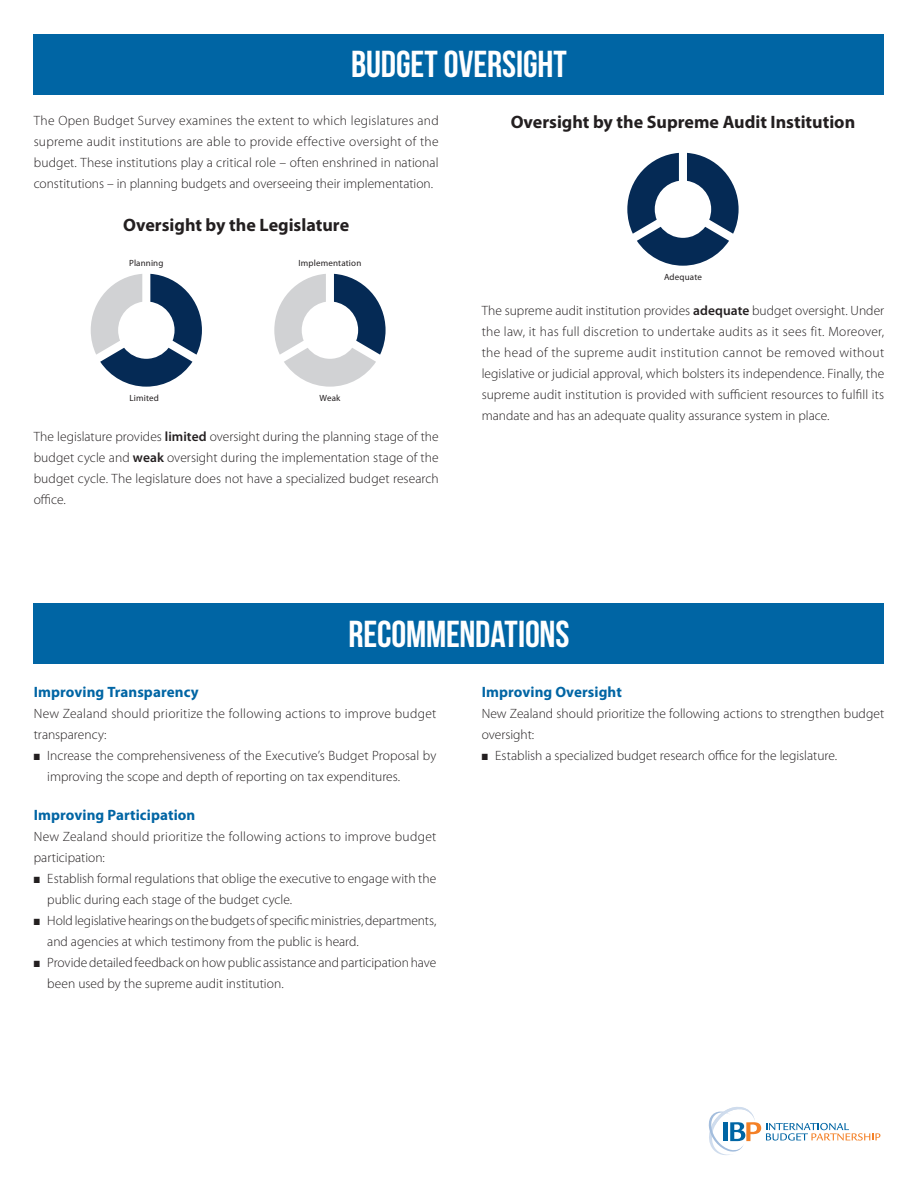
<style>
.page{position:relative;width:918px;height:1188px;background:#fff}
.page>*{position:absolute;margin:0;border:0;box-sizing:border-box;transform-origin:0 0}
.TX_H1{font:37.5px "Bebas Neue";letter-spacing:-.005em;color:#fff}
.TX_H2{font:700 18px "Myriad Pro";color:#231f20}
.TX_H3{font:700 15px "Myriad Pro";letter-spacing:.005em;color:#0065a4}
.TEXT{font:300 13.5px/21px "Myriad Pro";color:#231f20}
.TEXT-2{font:300 13.5px/21px "Myriad Pro";letter-spacing:.02em;color:#231f20}
.t1{font:9px "Myriad Pro";letter-spacing:.015em;color:#231f20}
.s1{font-weight:600}
</style>
<div class="page">
<svg style="left:708px;top:1107px;width:172px;height:48px"></svg>
<svg style="left:627px;top:153px;width:112px;height:113px"></svg>
<svg style="left:274px;top:274px;width:112px;height:113px"></svg>
<svg style="left:91px;top:274px;width:111px;height:113px"></svg>
<div style="left:34px;top:604px;width:850px;height:60px;background:#0065a4"></div>
<div style="left:34px;top:34px;width:850px;height:60px;background:#0065a4"></div>
<p class="TX_H1" style="left:351px;top:44px;width:217px">BUDGET OVERSIGHT</p>
<p class="TEXT" style="left:34px;top:110px;width:407px;text-align:justify">The Open Budget Survey examines the extent to which legislatures and supreme audit institutions are able to provide effective oversight of the budget. These institutions play a critical role – often enshrined in national constitutions – in planning budgets and overseeing their implementation.</p>
<p class="TX_H2" style="left:123px;top:213px;width:228px">Oversight by the Legislature</p>
<p class="t1" style="left:129px;top:257px;width:36px">Planning</p>
<p class="t1" style="left:129px;top:392px;width:31px">Limited</p>
<p class="t1" style="left:299px;top:257px;width:64px">Implementation</p>
<p class="t1" style="left:319px;top:392px;width:22px">Weak</p>
<p class="TEXT" style="left:34px;top:426px;width:406px;text-align:justify">The legislature provides <span class="s1">limited</span> oversight during the planning stage of the budget cycle and <span class="s1">weak</span> oversight during the implementation stage of the budget cycle. The legislature does not have a specialized budget research office.</p>
<p class="TX_H2" style="left:511px;top:111px;width:346px">Oversight by the Supreme Audit Institution</p>
<p class="t1" style="left:664px;top:271px;width:39px">Adequate</p>
<p class="TEXT" style="left:482px;top:300px;width:404px;text-align:justify">The supreme audit institution provides <span class="s1">adequate</span> budget oversight. Under the law, it has full discretion to undertake audits as it sees fit. Moreover, the head of the supreme audit institution cannot be removed without legislative or judicial approval, which bolsters its independence. Finally, the supreme audit institution is provided with sufficient resources to fulfill its mandate and has an adequate quality assurance system in place.</p>
<p class="TX_H1" style="left:348px;top:614px;width:223px">RECOMMENDATIONS</p>
<p class="TX_H3" style="left:34px;top:682px;width:167px">Improving Transparency</p>
<p class="TEXT-2" style="left:34px;top:703px;width:404px">New Zealand should prioritize the following actions to improve budget transparency:</p>
<p class="TEXT" style="left:47px;top:745px;width:391px;text-indent:-14px">■ Increase the comprehensiveness of the Executive’s Budget Proposal by improving the scope and depth of reporting on tax expenditures.</p>
<p class="TX_H3" style="left:34px;top:805px;width:163px">Improving Participation</p>
<p class="TEXT-2" style="left:34px;top:826px;width:404px">New Zealand should prioritize the following actions to improve budget participation:</p>
<p class="TEXT" style="left:47px;top:868px;width:391px;text-indent:-14px">■ Establish formal regulations that oblige the executive to engage with the public during each stage of the budget cycle.</p>
<p class="TEXT" style="left:47px;top:910px;width:391px;text-indent:-14px">■ Hold legislative hearings on the budgets of specific ministries, departments, and agencies at which testimony from the public is heard.</p>
<p class="TEXT" style="left:47px;top:952px;width:391px;text-indent:-14px">■ Provide detailed feedback on how public assistance and participation have been used by the supreme audit institution.</p>
<p class="TX_H3" style="left:482px;top:682px;width:142px">Improving Oversight</p>
<p class="TEXT" style="left:482px;top:703px;width:404px">New Zealand should prioritize the following actions to strengthen budget oversight:</p>
<p class="TEXT" style="left:482px;top:745px;width:357px">■ Establish a specialized budget research office for the legislature.</p>
</div>
